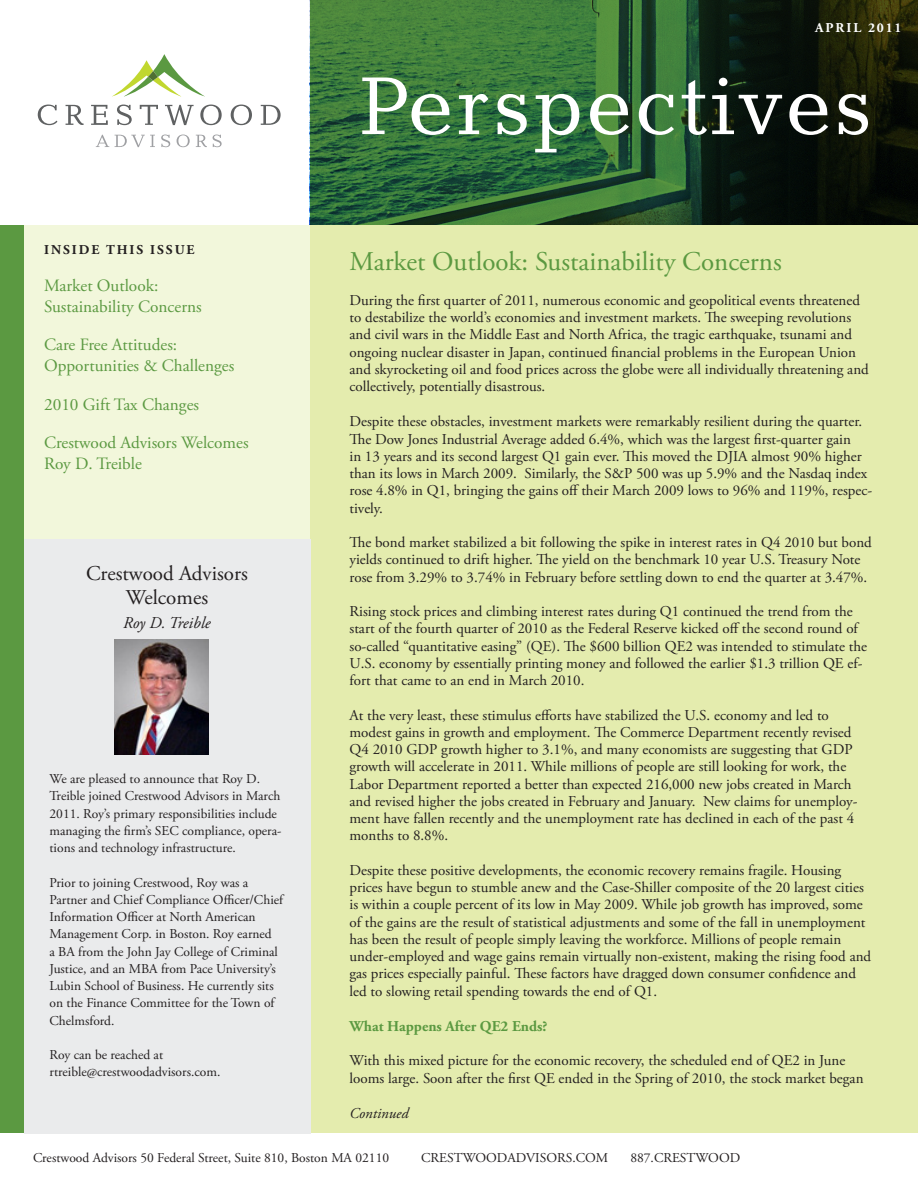
<style>
.page{position:relative;width:918px;height:1188px;background:#fff}
.page>*{position:absolute;margin:0;border:0;box-sizing:border-box;transform-origin:0 0}
.t1{font:27px "Adobe Garamond Pro";color:#5b9941}
.t2{font:21px "Adobe Garamond Pro";color:#231f20}
.t3{font:17.25px "Adobe Garamond Pro";color:#5b9941}
.t4{font:italic 16.5px "Adobe Garamond Pro";letter-spacing:-.005em;color:#231f20}
.t5{font:15px/17.2px "Adobe Garamond Pro";color:#231f20}
.t6{font:700 15px "Adobe Garamond Pro";color:#5b9941}
.t7{font:italic 15px "Adobe Garamond Pro";color:#231f20}
.t8{font:13.5px/17.2px "Adobe Garamond Pro";color:#231f20}
.t9{font:700 13.5px "Adobe Garamond Pro";letter-spacing:.145em;color:#231f20}
.t10{font:700 13.5px "Adobe Garamond Pro";letter-spacing:.145em;color:#fff}
</style>
<div class="page">
<svg style="left:310px;top:0;width:608px;height:228px"></svg>
<svg style="left:112px;top:54px;width:93px;height:43px"></svg>
<svg style="left:38px;top:105px;width:19px;height:20px"></svg>
<svg style="left:66px;top:105px;width:18px;height:20px"></svg>
<svg style="left:91px;top:105px;width:17px;height:20px"></svg>
<svg style="left:117px;top:105px;width:15px;height:20px"></svg>
<svg style="left:140px;top:105px;width:18px;height:20px"></svg>
<svg style="left:165px;top:105px;width:29px;height:20px"></svg>
<svg style="left:200px;top:105px;width:22px;height:20px"></svg>
<svg style="left:231px;top:105px;width:21px;height:20px"></svg>
<svg style="left:261px;top:105px;width:20px;height:20px"></svg>
<svg style="left:96px;top:135px;width:13px;height:12px"></svg>
<svg style="left:115px;top:135px;width:40px;height:12px"></svg>
<svg style="left:161px;top:135px;width:9px;height:12px"></svg>
<svg style="left:177px;top:135px;width:13px;height:12px"></svg>
<svg style="left:196px;top:135px;width:11px;height:12px"></svg>
<svg style="left:213px;top:135px;width:9px;height:12px"></svg>
<div style="left:310px;top:226px;width:607px;height:907px;background:#e4ecae"></div>
<div style="left:0;top:226px;width:310px;height:320px;background:#f2f7db"></div>
<div style="left:0;top:226px;width:24px;height:907px;background:#5b9941"></div>
<svg style="left:362px;top:78px;width:88px;height:57px"></svg>
<svg style="left:459px;top:94px;width:29px;height:40px"></svg>
<svg style="left:497px;top:94px;width:30px;height:41px"></svg>
<svg style="left:535px;top:94px;width:44px;height:58px"></svg>
<svg style="left:590px;top:94px;width:39px;height:41px"></svg>
<svg style="left:639px;top:94px;width:35px;height:41px"></svg>
<svg style="left:682px;top:78px;width:100px;height:57px"></svg>
<svg style="left:789px;top:94px;width:39px;height:41px"></svg>
<svg style="left:839px;top:94px;width:29px;height:41px"></svg>
<div style="left:24px;top:539px;width:286px;height:594px;background:#eaebec"></div>
<img style="left:114px;top:640px;width:95px;height:114px">
<p class="t10" style="left:815px;top:20px;width:88px">APRIL 2011</p>
<p class="t9" style="left:44px;top:242px;width:152px">INSIDE THIS ISSUE</p>
<p class="t3" style="left:44px;top:275px;width:116px">Market Outlook:</p>
<p class="t3" style="left:44px;top:296px;width:159px">Sustainability Concerns</p>
<p class="t3" style="left:44px;top:335px;width:135px">Care Free Attitudes:</p>
<p class="t3" style="left:44px;top:356px;width:192px">Opportunities &amp; Challenges</p>
<p class="t3" style="left:44px;top:394px;width:156px">2010 Gift Tax Changes</p>
<p class="t3" style="left:44px;top:432px;width:206px">Crestwood Advisors Welcomes</p>
<p class="t3" style="left:44px;top:453px;width:99px">Roy D. Treible</p>
<p class="t2" style="left:86px;top:561px;width:163px">Crestwood Advisors</p>
<p class="t2" style="left:126px;top:585px;width:84px">Welcomes</p>
<p class="t4" style="left:123px;top:613px;width:89px">Roy D. Treible</p>
<p class="t8" style="left:50px;top:771px;width:233px">We are pleased to announce that Roy D.<br>Treible joined Crestwood Advisors in March 2011. Roy’s primary responsibilities include managing the firm’s SEC compliance, opera&shy;tions and technology infrastructure.</p>
<p class="t8" style="left:50px;top:874px;width:235px">Prior to joining Crestwood, Roy was a Partner and Chief Compliance Officer/Chief Information Officer at North American Management Corp. in Boston. Roy earned<br>a BA from the John Jay College of Criminal Justice, and an MBA from Pace University’s Lubin School of Business. He currently sits on the Finance Committee for the Town of Chelmsford.</p>
<p class="t8" style="left:50px;top:1047px;width:115px">Roy can be reached at</p>
<p class="t8" style="left:50px;top:1064px;width:172px">rtreible@crestwoodadvisors.com.</p>
<p class="t1" style="left:350px;top:246px;width:434px">Market Outlook: Sustainability Concerns</p>
<p class="t5" style="left:350px;top:292px;width:521px">During the first quarter of 2011, numerous economic and geopolitical events threatened to destabilize the world’s economies and investment markets. The sweeping revolutions and civil wars in the Middle East and North Africa, the tragic earthquake, tsunami and ongoing nuclear disaster in Japan, continued financial problems in the European Union and skyrocketing oil and food prices across the globe were all individually threatening and collectively, potentially disastrous.</p>
<p class="t5" style="left:350px;top:413px;width:524px">Despite these obstacles, investment markets were remarkably resilient during the quarter.<br>The Dow Jones Industrial Average added 6.4%, which was the largest first-quarter gain<br>in 13 years and its second largest Q1 gain ever. This moved the DJIA almost 90% higher than its lows in March 2009. Similarly, the S&amp;P 500 was up 5.9% and the Nasdaq index rose 4.8% in Q1, bringing the gains off their March 2009 lows to 96% and 119%, respec&shy;tively.</p>
<p class="t5" style="left:350px;top:534px;width:524px">The bond market stabilized a bit following the spike in interest rates in Q4 2010 but bond yields continued to drift higher. The yield on the benchmark 10 year U.S. Treasury Note rose from 3.29% to 3.74% in February before settling down to end the quarter at 3.47%.</p>
<p class="t5" style="left:350px;top:603px;width:519px">Rising stock prices and climbing interest rates during Q1 continued the trend from the start of the fourth quarter of 2010 as the Federal Reserve kicked off the second round of so-called “quantitative easing” (QE). The $600 billion QE2 was intended to stimulate the U.S. economy by essentially printing money and followed the earlier $1.3 trillion QE ef&shy;fort that came to an end in March 2010.</p>
<p class="t5" style="left:350px;top:707px;width:510px">At the very least, these stimulus efforts have stabilized the U.S. economy and led to modest gains in growth and employment. The Commerce Department recently revised Q4 2010 GDP growth higher to 3.1%, and many economists are suggesting that GDP growth will accelerate in 2011. While millions of people are still looking for work, the Labor Department reported a better than expected 216,000 new jobs created in March and revised higher the jobs created in February and January. New claims for unemploy&shy;ment have fallen recently and the unemployment rate has declined in each of the past 4 months to 8.8%.</p>
<p class="t5" style="left:350px;top:862px;width:523px">Despite these positive developments, the economic recovery remains fragile. Housing prices have begun to stumble anew and the Case-Shiller composite of the 20 largest cities is within a couple percent of its low in May 2009. While job growth has improved, some of the gains are the result of statistical adjustments and some of the fall in unemployment has been the result of people simply leaving the workforce. Millions of people remain under-employed and wage gains remain virtually non-existent, making the rising food and gas prices especially painful. These factors have dragged down consumer confidence and led to slowing retail spending towards the end of Q1.</p>
<p class="t6" style="left:350px;top:1017px;width:199px">What Happens After QE2 Ends?</p>
<p class="t5" style="left:350px;top:1052px;width:516px">With this mixed picture for the economic recovery, the scheduled end of QE2 in June looms large. Soon after the first QE ended in the Spring of 2010, the stock market began</p>
<p class="t7" style="left:350px;top:1104px;width:60px">Continued</p>
<p class="t8" style="left:33px;top:1149px;width:358px">Crestwood Advisors 50 Federal Street, Suite 810, Boston MA 02110</p>
<p class="t8" style="left:421px;top:1149px;width:189px">CRESTWOODADVISORS.COM</p>
<p class="t8" style="left:630px;top:1149px;width:111px">887.CRESTWOOD</p>
</div>
